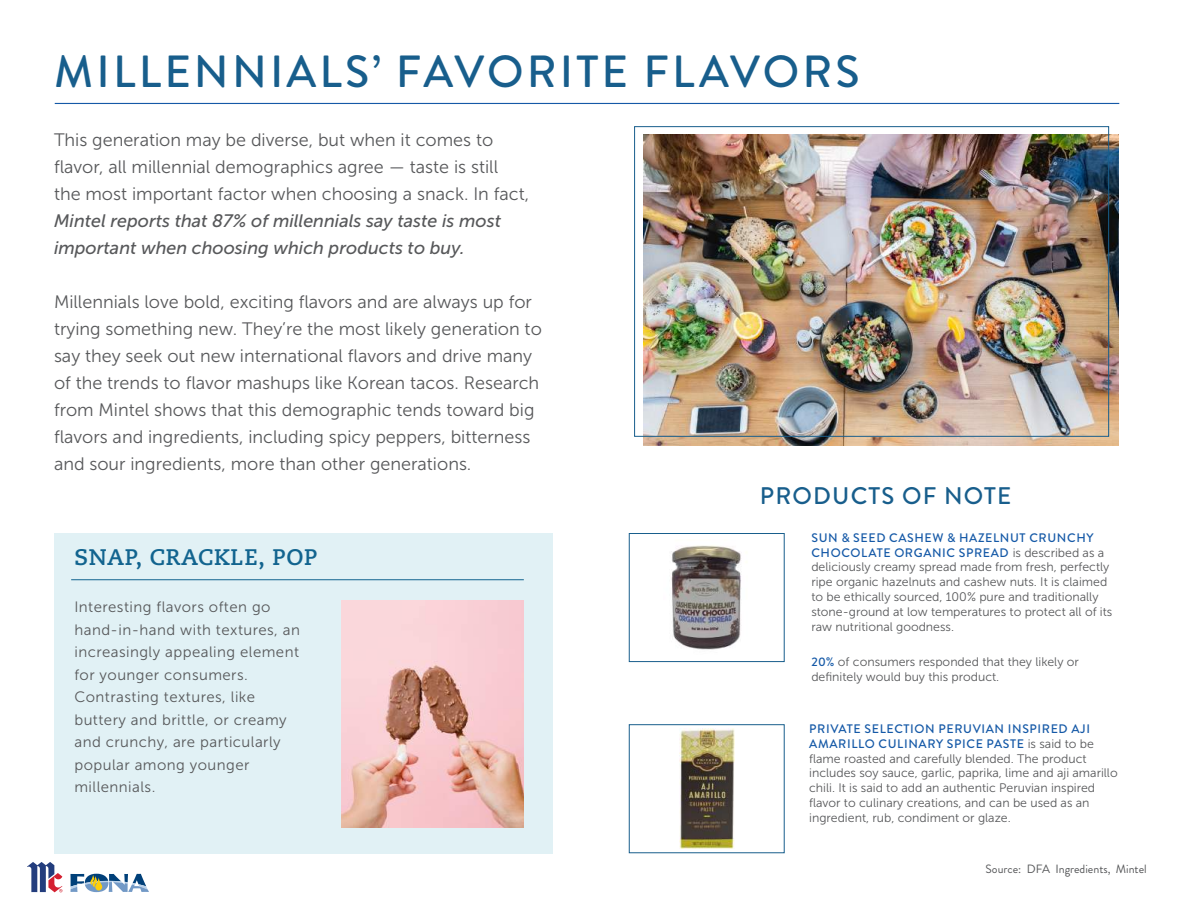
<style>
.page{position:relative;width:1188px;height:918px;background:#fff}
.page>*{position:absolute;margin:0;border:0;box-sizing:border-box;transform-origin:0 0}
.t1{font:500 45px "Brandon Grotesque";letter-spacing:.07em;color:#185e8c}
.t2{font:500 24px "Brandon Grotesque";letter-spacing:.05em;color:#185e8c}
.t3{font:700 22.5px "Caecilia LT Std";letter-spacing:.03em;color:#12648f}
.t4{font:18px/27px "Museo Sans 300";color:#57585a}
.t5{font:italic 18px/27px "Museo Sans 500";color:#57585a}
.t6{font:15px/22.5px "Museo Sans 300";letter-spacing:.03em;color:#57585a}
.t7{font:12.3px/14.9px "Museo Sans 300";color:#57585a}
.t8{font:500 12.3px/14.9px "Brandon Grotesque";letter-spacing:.05em;color:#1559a7}
.t9{font:12px "Brandon Grotesque";color:#57585a}
.s1{font-family:"Museo Sans 300";font-weight:400;color:#57585a}
.s2{font-family:"Brandon Grotesque";font-weight:500;color:#1559a7}
</style>
<div class="page">
<hr style="left:55px;top:103px;width:1064px;height:1px;background:#1559a7">
<img style="left:671px;top:545px;width:70px;height:105px">
<div style="left:629px;top:533px;width:156px;height:129px;border:1px solid #185e8c"></div>
<img style="left:679px;top:729px;width:55px;height:119px">
<div style="left:629px;top:724px;width:156px;height:129px;border:1px solid #185e8c"></div>
<svg style="left:27px;top:862px;width:35px;height:31px"></svg>
<svg style="left:70px;top:874px;width:79px;height:18px"></svg>
<div style="left:54px;top:533px;width:499px;height:321px;background:#e1f1f5"></div>
<hr style="left:71px;top:579px;width:453px;height:1px;background:#12648f">
<img style="left:341px;top:601px;width:182px;height:226px">
<img style="left:644px;top:135px;width:474px;height:310px">
<div style="left:634px;top:126px;width:475px;height:311px;border:1px solid #185e8c"></div>
<h1 class="t1" style="left:54px;top:40px;width:807px">MILLENNIALS’ FAVORITE FLAVORS</h1>
<p class="t4" style="left:54px;top:127px;width:477px">This generation may be diverse, but when it comes to flavor, all millennial demographics agree — taste is still the most important factor when choosing a snack. In fact,</p>
<p class="t5" style="left:54px;top:208px;width:449px">Mintel reports that 87% of millennials say taste is most important when choosing which products to buy.</p>
<p class="t4" style="left:54px;top:289px;width:489px">Millennials love bold, exciting flavors and are always up for trying something new. They’re the most likely generation to say they seek out new international flavors and drive many of the trends to flavor mashups like Korean tacos. Research from Mintel shows that this demographic tends toward big flavors and ingredients, including spicy peppers, bitterness and sour ingredients, more than other generations.</p>
<p class="t3" style="left:75px;top:543px;width:245px">SNAP, CRACKLE, POP</p>
<p class="t6" style="left:74px;top:596px;width:227px">Interesting flavors often go hand-in-hand with textures, an increasingly appealing element for younger consumers.<br>Contrasting textures, like buttery and brittle, or creamy and crunchy, are particularly popular among younger millennials.</p>
<h2 class="t2" style="left:760px;top:479px;width:253px">PRODUCTS OF NOTE</h2>
<p class="t8" style="left:811px;top:530px;width:294px">SUN &amp; SEED CASHEW &amp; HAZELNUT CRUNCHY<br>CHOCOLATE ORGANIC SPREAD <span class="s1">is described as a</span></p>
<p class="t7" style="left:811px;top:560px;width:303px">deliciously creamy spread made from fresh, perfectly ripe organic hazelnuts and cashew nuts. It is claimed to be ethically sourced, 100% pure and traditionally stone-ground at low temperatures to protect all of its raw nutritional goodness.</p>
<p class="t7" style="left:811px;top:655px;width:269px"><span class="s2">20%</span> of consumers responded that they likely or definitely would buy this product.</p>
<p class="t8" style="left:809px;top:722px;width:286px">PRIVATE SELECTION PERUVIAN INSPIRED AJI<br>AMARILLO CULINARY SPICE PASTE <span class="s1">is said to be</span></p>
<p class="t7" style="left:809px;top:751px;width:310px">flame roasted and carefully blended. The product includes soy sauce, garlic, paprika, lime and aji amarillo chili. It is said to add an authentic Peruvian inspired flavor to culinary creations, and can be used as an ingredient, rub, condiment or glaze.</p>
<p class="t9" style="left:986px;top:861px;width:163px">Source: DFA Ingredients, Mintel</p>
</div>
